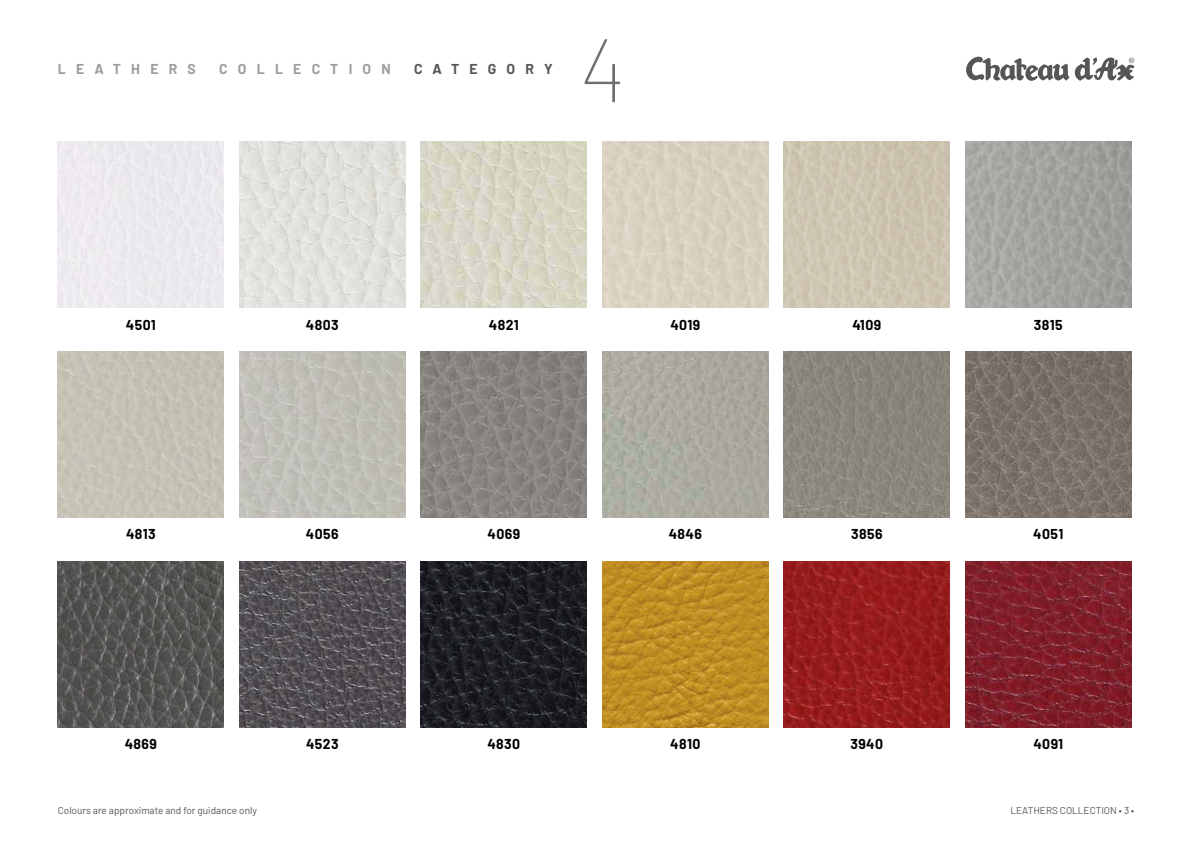
<style>
.page{position:relative;width:1191px;height:842px;background:#fff}
.page>*{position:absolute;margin:0;border:0;box-sizing:border-box;transform-origin:0 0}
.t1{font:100 90px "Barlow";color:#6f6f6e}
.t2{font:700 14px "Barlow";letter-spacing:.03em;color:#000}
.t3{font:700 14px "Barlow";letter-spacing:.73em;color:#9c9d9d}
.t4{font:700 14px "Barlow";letter-spacing:.73em;color:#565656}
.t5{font:10px "Barlow";color:#565656}
</style>
<div class="page">
<div style="left:58px;top:142px;width:166px;height:166px;background:#ebeaef"></div>
<div style="left:58px;top:351px;width:166px;height:166px;background:#c6c3b4"></div>
<img style="left:58px;top:561px;width:166px;height:166px">
<img style="left:239px;top:142px;width:166px;height:166px">
<img style="left:239px;top:351px;width:166px;height:166px">
<img style="left:239px;top:561px;width:166px;height:166px">
<img style="left:421px;top:142px;width:166px;height:166px">
<img style="left:421px;top:351px;width:166px;height:166px">
<img style="left:421px;top:561px;width:166px;height:166px">
<img style="left:602px;top:142px;width:166px;height:166px">
<img style="left:602px;top:351px;width:166px;height:166px">
<img style="left:602px;top:561px;width:166px;height:166px">
<img style="left:784px;top:142px;width:165px;height:166px">
<img style="left:784px;top:351px;width:165px;height:166px">
<img style="left:784px;top:561px;width:165px;height:166px">
<img style="left:965px;top:142px;width:166px;height:166px">
<img style="left:965px;top:351px;width:166px;height:166px">
<img style="left:965px;top:561px;width:166px;height:166px">
<svg style="left:966px;top:57px;width:168px;height:24px"></svg>
<p class="t3" style="left:58px;top:59px;width:139px">LEATHERS</p>
<p class="t3" style="left:219px;top:59px;width:173px">COLLECTION</p>
<p class="t4" style="left:414px;top:59px;width:140px">CATEGORY</p>
<h1 class="t1" style="left:579px;top:6px;width:48px">4</h1>
<p class="t2" style="left:126px;top:314px;width:32px">4501</p>
<p class="t2" style="left:306px;top:314px;width:34px">4803</p>
<p class="t2" style="left:489px;top:314px;width:32px">4821</p>
<p class="t2" style="left:670px;top:314px;width:31px">4019</p>
<p class="t2" style="left:852px;top:314px;width:30px">4109</p>
<p class="t2" style="left:1034px;top:314px;width:30px">3815</p>
<p class="t2" style="left:126px;top:524px;width:31px">4813</p>
<p class="t2" style="left:306px;top:524px;width:34px">4056</p>
<p class="t2" style="left:487px;top:524px;width:34px">4069</p>
<p class="t2" style="left:668px;top:524px;width:35px">4846</p>
<p class="t2" style="left:851px;top:524px;width:33px">3856</p>
<p class="t2" style="left:1033px;top:524px;width:32px">4051</p>
<p class="t2" style="left:125px;top:734px;width:34px">4869</p>
<p class="t2" style="left:306px;top:734px;width:34px">4523</p>
<p class="t2" style="left:487px;top:734px;width:34px">4830</p>
<p class="t2" style="left:670px;top:734px;width:32px">4810</p>
<p class="t2" style="left:850px;top:734px;width:34px">3940</p>
<p class="t2" style="left:1033px;top:734px;width:31px">4091</p>
<p class="t5" style="left:58px;top:803px;width:201px">Colours are approximate and for guidance only</p>
<p class="t5" style="left:1010px;top:803px;width:125px">LEATHERS COLLECTION • 3 •</p>
</div>
